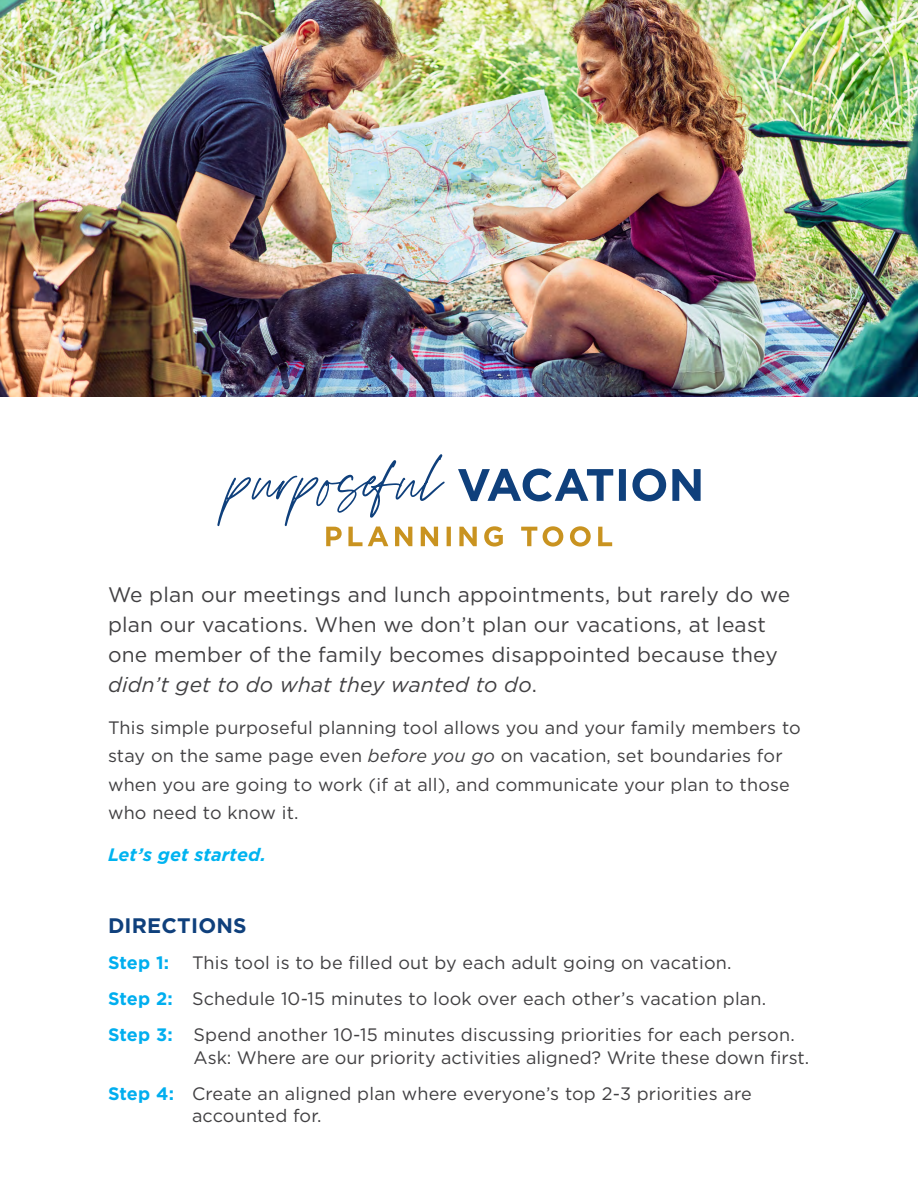
<style>
.page{position:relative;width:918px;height:1188px;background:#fff}
.page>*{position:absolute;margin:0;border:0;box-sizing:border-box;transform-origin:0 0}
.t1{font:21px/30px "Gotham";letter-spacing:.01em;color:#414042}
.t2{font:700 21px "Gotham";letter-spacing:.01em;color:#0f407c}
.t3{font:18px/28.5px "Gotham";letter-spacing:.01em;color:#414042}
.t4{font:italic 700 18px "Gotham";letter-spacing:.01em;color:#00b3f0}
.t5{font:700 18px "Gotham";color:#00aeef}
.s1{font-style:italic}
.s2{font-weight:700;color:#00aeef}
</style>
<div class="page">
<img style="left:0;top:0;width:918px;height:396px">
<svg style="left:217px;top:454px;width:484px;height:93px"></svg>
<p class="t1" style="left:108px;top:579px;width:684px">We plan our meetings and lunch appointments, but rarely do we plan our vacations. When we don’t plan our vacations, at least one member of the family becomes disappointed because they <span class="s1">didn’t get to do what they wanted to do</span>.</p>
<p class="t3" style="left:108px;top:713px;width:694px">This simple purposeful planning tool allows you and your family members to stay on the same page even <span class="s1">before you go</span> on vacation, set boundaries for when you are going to work (if at all), and communicate your plan to those who need to know it.</p>
<p class="t4" style="left:108px;top:844px;width:160px">Let’s get started.</p>
<p class="t2" style="left:108px;top:913px;width:140px">DIRECTIONS</p>
<p class="t5" style="left:108px;top:952px;width:63px">Step 1:</p>
<p class="t3" style="left:108px;top:945px;width:688px;line-height:36px;text-indent:84px">This tool is to be filled out by each adult going on vacation.<br><span class="s2">Step 2:</span> Schedule 10-15 minutes to look over each other’s vacation plan.<br><span class="s2">Step 3:</span> Spend another 10-15 minutes discussing priorities for each person.</p>
<p class="t3" style="left:108px;top:1039px;width:703px;line-height:36px;text-indent:86px">Ask: Where are our priority activities aligned? Write these down first.<br><span class="s2">Step 4:</span> Create an aligned plan where everyone’s top 2-3 priorities are</p>
<p class="t3" style="left:192px;top:1102px;width:131px">accounted for.</p>
</div>
